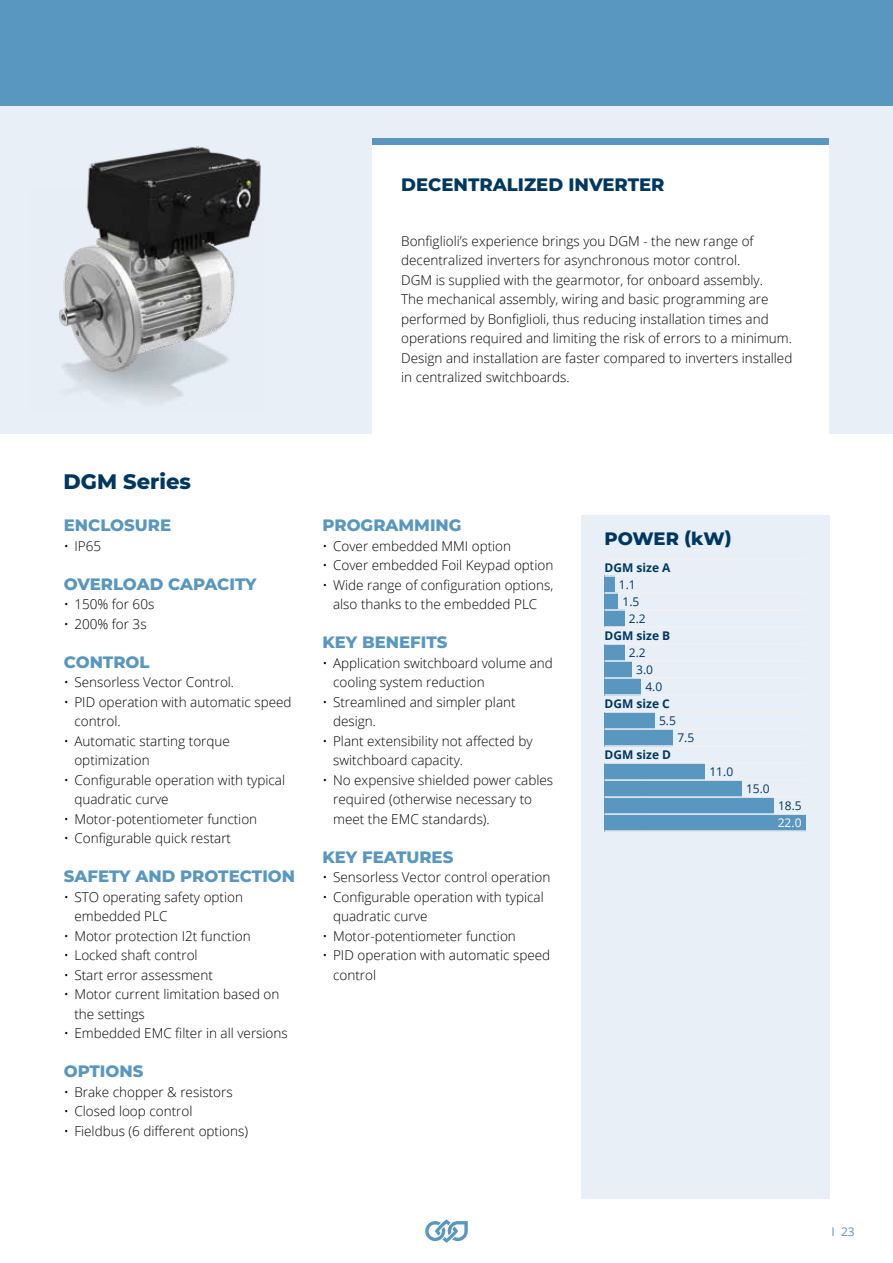
<style>
.page{position:relative;width:893px;height:1263px;background:#fff}
.page>*{position:absolute;margin:0;border:0;box-sizing:border-box;transform-origin:0 0}
.t1{font:800 21px "Montserrat";color:#003761}
.t2{font:800 18px "Montserrat";color:#003761}
.t3{font:800 16.5px "Montserrat";color:#5997c0}
.t4{font:300 13.5px/19.5px "Open Sans";color:#000}
.t5{font:12px "Open Sans";color:#003761}
.t6{font:700 12px "Open Sans";color:#003761}
.t7{font:12px "Open Sans";color:#fff}
.t8{font:12px "Open Sans";color:#5997c0}
</style>
<div class="page">
<div style="left:0;top:0;width:893px;height:106px;background:#5997c0"></div>
<div style="left:581px;top:515px;width:248px;height:684px;background:#e9eff6"></div>
<div style="left:0;top:106px;width:893px;height:327px;background:#e9eff6"></div>
<div style="left:373px;top:145px;width:456px;height:295px;background:#fff"></div>
<div style="left:373px;top:138px;width:456px;height:7px;background:#5997c0"></div>
<div style="left:604px;top:576px;width:11px;height:17px;background:#5997c0"></div>
<div style="left:604px;top:593px;width:14px;height:17px;background:#5997c0"></div>
<div style="left:604px;top:610px;width:21px;height:17px;background:#5997c0"></div>
<div style="left:604px;top:661px;width:28px;height:17px;background:#5997c0"></div>
<div style="left:604px;top:644px;width:21px;height:17px;background:#5997c0"></div>
<div style="left:604px;top:678px;width:37px;height:17px;background:#5997c0"></div>
<div style="left:604px;top:712px;width:51px;height:17px;background:#5997c0"></div>
<div style="left:604px;top:729px;width:69px;height:17px;background:#5997c0"></div>
<div style="left:604px;top:814px;width:202px;height:17px;background:#5997c0"></div>
<div style="left:604px;top:763px;width:101px;height:17px;background:#5997c0"></div>
<div style="left:604px;top:780px;width:138px;height:17px;background:#5997c0"></div>
<div style="left:604px;top:797px;width:170px;height:17px;background:#5997c0"></div>
<hr style="left:604px;top:558px;width:43px;height:2px;background:#f1f1f3">
<hr style="left:647px;top:558px;width:159px;height:2px;background:#f1f1f3">
<hr style="left:604px;top:575px;width:43px;height:2px;background:#f1f1f3">
<hr style="left:647px;top:575px;width:159px;height:2px;background:#f1f1f3">
<hr style="left:604px;top:592px;width:43px;height:2px;background:#f1f1f3">
<hr style="left:647px;top:592px;width:159px;height:2px;background:#f1f1f3">
<hr style="left:604px;top:609px;width:43px;height:2px;background:#f1f1f3">
<hr style="left:647px;top:609px;width:159px;height:2px;background:#f1f1f3">
<hr style="left:604px;top:626px;width:43px;height:2px;background:#f1f1f3">
<hr style="left:647px;top:626px;width:159px;height:2px;background:#f1f1f3">
<hr style="left:604px;top:643px;width:43px;height:2px;background:#f1f1f3">
<hr style="left:647px;top:643px;width:159px;height:2px;background:#f1f1f3">
<hr style="left:604px;top:660px;width:43px;height:2px;background:#f1f1f3">
<hr style="left:647px;top:660px;width:159px;height:2px;background:#f1f1f3">
<hr style="left:604px;top:677px;width:43px;height:2px;background:#f1f1f3">
<hr style="left:647px;top:677px;width:159px;height:2px;background:#f1f1f3">
<hr style="left:604px;top:694px;width:43px;height:2px;background:#f1f1f3">
<hr style="left:647px;top:694px;width:159px;height:2px;background:#f1f1f3">
<hr style="left:604px;top:711px;width:43px;height:2px;background:#f1f1f3">
<hr style="left:647px;top:711px;width:159px;height:2px;background:#f1f1f3">
<hr style="left:604px;top:728px;width:43px;height:2px;background:#f1f1f3">
<hr style="left:647px;top:728px;width:159px;height:2px;background:#f1f1f3">
<hr style="left:604px;top:745px;width:43px;height:2px;background:#f1f1f3">
<hr style="left:647px;top:745px;width:159px;height:2px;background:#f1f1f3">
<hr style="left:604px;top:762px;width:43px;height:2px;background:#f1f1f3">
<hr style="left:647px;top:762px;width:159px;height:2px;background:#f1f1f3">
<hr style="left:604px;top:779px;width:43px;height:2px;background:#f1f1f3">
<hr style="left:647px;top:779px;width:159px;height:2px;background:#f1f1f3">
<hr style="left:604px;top:796px;width:43px;height:2px;background:#f1f1f3">
<hr style="left:647px;top:796px;width:159px;height:2px;background:#f1f1f3">
<hr style="left:604px;top:813px;width:43px;height:2px;background:#f1f1f3">
<hr style="left:647px;top:813px;width:159px;height:2px;background:#f1f1f3">
<hr style="left:604px;top:830px;width:43px;height:2px;background:#f1f1f3">
<hr style="left:647px;top:830px;width:159px;height:2px;background:#f1f1f3">
<img style="left:58px;top:146px;width:203px;height:246px">
<svg style="left:425px;top:1219px;width:43px;height:24px"></svg>
<h2 class="t2" style="left:401px;top:172px;width:265px">DECENTRALIZED INVERTER</h2>
<p class="t4" style="left:401px;top:231px;width:393px">Bonfiglioli’s experience brings you DGM - the new range of decentralized inverters for asynchronous motor control.<br>DGM is supplied with the gearmotor, for onboard assembly.<br>The mechanical assembly, wiring and basic programming are performed by Bonfiglioli, thus reducing installation times and operations required and limiting the risk of errors to a minimum.<br>Design and installation are faster compared to inverters installed in centralized switchboards.</p>
<h1 class="t1" style="left:64px;top:466px;width:129px">DGM Series</h1>
<p class="t3" style="left:64px;top:513px;width:109px">ENCLOSURE</p>
<p class="t4" style="left:64px;top:536px;width:39px">• IP65</p>
<p class="t3" style="left:64px;top:572px;width:194px">OVERLOAD CAPACITY</p>
<p class="t4" style="left:64px;top:594px;width:92px">• 150% for 60s</p>
<p class="t4" style="left:64px;top:614px;width:84px">• 200% for 3s</p>
<p class="t3" style="left:64px;top:650px;width:87px">CONTROL</p>
<p class="t4" style="left:64px;top:672px;width:172px">• Sensorless Vector Control.</p>
<p class="t4" style="left:74px;top:692px;width:219px;text-indent:-11px">• PID operation with automatic speed control.</p>
<p class="t4" style="left:74px;top:731px;width:157px;text-indent:-11px">• Automatic starting torque optimization</p>
<p class="t4" style="left:74px;top:770px;width:212px;text-indent:-11px">• Configurable operation with typical quadratic curve</p>
<p class="t4" style="left:64px;top:809px;width:195px">• Motor-potentiometer function</p>
<p class="t4" style="left:64px;top:828px;width:169px">• Configurable quick restart</p>
<p class="t3" style="left:64px;top:864px;width:233px">SAFETY AND PROTECTION</p>
<p class="t4" style="left:74px;top:887px;width:170px;text-indent:-11px">• STO operating safety option embedded PLC</p>
<p class="t4" style="left:64px;top:926px;width:188px">• Motor protection I2t function</p>
<p class="t4" style="left:64px;top:945px;width:135px">• Locked shaft control</p>
<p class="t4" style="left:64px;top:965px;width:151px">• Start error assessment</p>
<p class="t4" style="left:74px;top:984px;width:207px;text-indent:-11px">• Motor current limitation based on the settings</p>
<p class="t4" style="left:64px;top:1023px;width:225px">• Embedded EMC filter in all versions</p>
<p class="t3" style="left:64px;top:1059px;width:81px">OPTIONS</p>
<p class="t4" style="left:64px;top:1082px;width:170px">• Brake chopper &amp; resistors</p>
<p class="t4" style="left:64px;top:1101px;width:130px">• Closed loop control</p>
<p class="t4" style="left:64px;top:1121px;width:186px">• Fieldbus (6 different options)</p>
<p class="t3" style="left:322px;top:513px;width:141px">PROGRAMMING</p>
<p class="t4" style="left:322px;top:536px;width:190px">• Cover embedded MMI option</p>
<p class="t4" style="left:322px;top:555px;width:232px">• Cover embedded Foil Keypad option</p>
<p class="t4" style="left:322px;top:575px;width:232px;text-align:center">• Wide range of configuration options, also thanks to the embedded PLC</p>
<p class="t3" style="left:322px;top:630px;width:127px">KEY BENEFITS</p>
<p class="t4" style="left:333px;top:653px;width:221px;text-indent:-11px">• Application switchboard volume and cooling system reduction</p>
<p class="t4" style="left:333px;top:692px;width:184px;text-indent:-11px">• Streamlined and simpler plant design.</p>
<p class="t4" style="left:333px;top:731px;width:201px;text-indent:-11px">• Plant extensibility not affected by switchboard capacity.</p>
<p class="t4" style="left:333px;top:770px;width:222px;text-indent:-11px">• No expensive shielded power cables required (otherwise necessary to meet the EMC standards).</p>
<p class="t3" style="left:322px;top:845px;width:132px">KEY FEATURES</p>
<p class="t4" style="left:322px;top:867px;width:229px">• Sensorless Vector control operation</p>
<p class="t4" style="left:333px;top:887px;width:212px;text-indent:-11px">• Configurable operation with typical quadratic curve</p>
<p class="t4" style="left:322px;top:926px;width:195px">• Motor-potentiometer function</p>
<p class="t4" style="left:333px;top:945px;width:219px;text-indent:-11px">• PID operation with automatic speed control</p>
<h2 class="t2" style="left:604px;top:526px;width:129px">POWER (kW)</h2>
<p class="t5" style="left:619px;top:576px;width:18px">1.1</p>
<p class="t5" style="left:622px;top:593px;width:18px">1.5</p>
<p class="t5" style="left:629px;top:610px;width:18px">2.2</p>
<p class="t6" style="left:604px;top:559px;width:67px">DGM size A</p>
<p class="t6" style="left:604px;top:627px;width:67px">DGM size B</p>
<p class="t5" style="left:629px;top:644px;width:18px">2.2</p>
<p class="t5" style="left:636px;top:661px;width:18px">3.0</p>
<p class="t5" style="left:645px;top:678px;width:18px">4.0</p>
<p class="t5" style="left:659px;top:712px;width:18px">5.5</p>
<p class="t6" style="left:604px;top:695px;width:67px">DGM size C</p>
<p class="t5" style="left:677px;top:729px;width:18px">7.5</p>
<p class="t6" style="left:604px;top:746px;width:68px">DGM size D</p>
<p class="t5" style="left:709px;top:763px;width:25px">11.0</p>
<p class="t5" style="left:746px;top:780px;width:25px">15.0</p>
<p class="t5" style="left:778px;top:797px;width:25px">18.5</p>
<p class="t7" style="left:778px;top:814px;width:25px">22.0</p>
<p class="t8" style="left:831px;top:1223px;width:25px">I 23</p>
</div>
